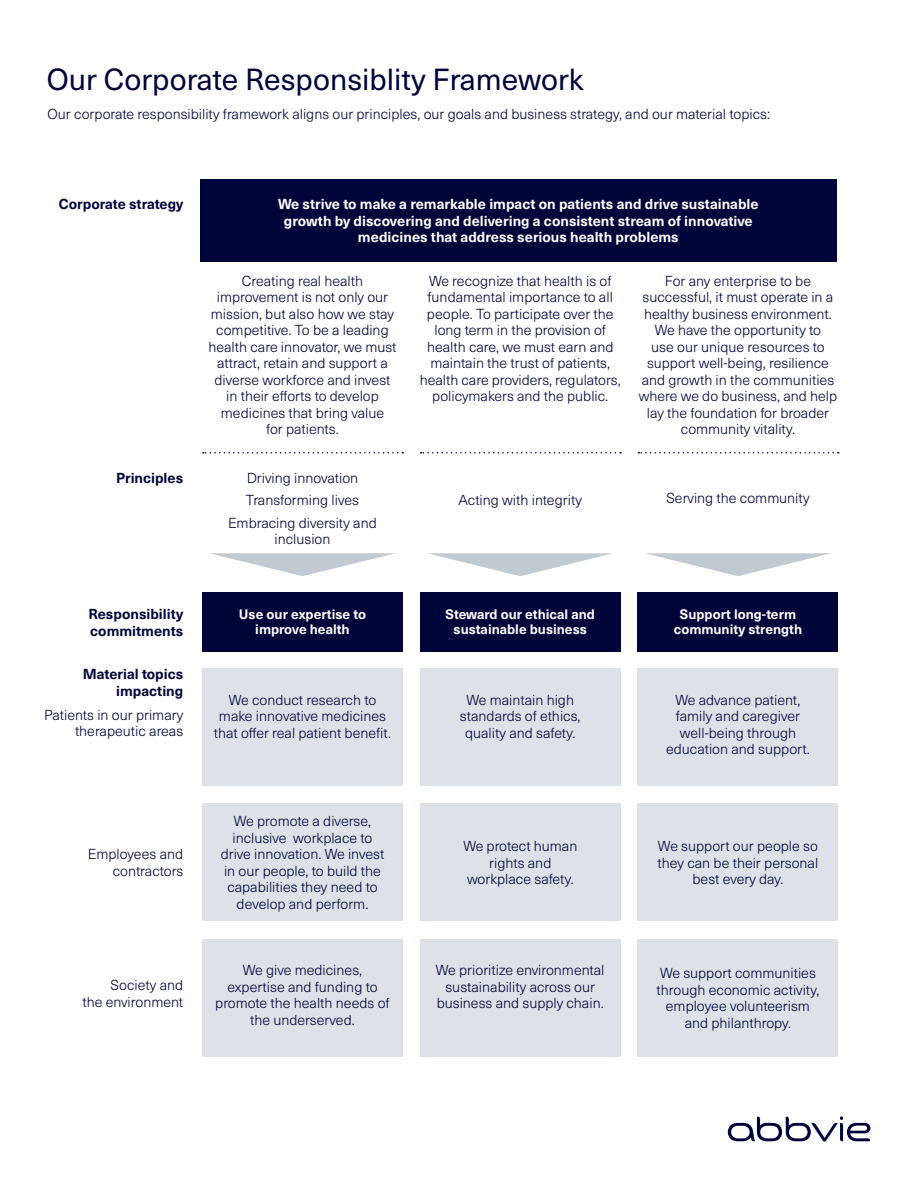
<style>
.page{position:relative;width:918px;height:1188px;background:#fff}
.page>*{position:absolute;margin:0;border:0;box-sizing:border-box;transform-origin:0 0}
._1_C_Head{font:30px "Neue Haas Unica W1 G";color:#000539}
._1_text_no_baseline{font:300 14.25px/16.5px "Neue Haas Unica W1 G";color:#000539;text-align:center}
.t1{font:700 14.25px/16.5px "Neue Haas Unica W1 G";color:#fff;text-align:center}
.t2{font:700 14.25px/16.5px "Neue Haas Unica W1 G";color:#000539}
.t3{font:700 13.5px/15px "Neue Haas Unica W1 G";color:#fff;text-align:center}
</style>
<div class="page">
<div style="left:200px;top:179px;width:637px;height:83px;background:#000539"></div>
<div style="left:202px;top:668px;width:201px;height:117px;background:#dce2e8"></div>
<div style="left:202px;top:804px;width:201px;height:117px;background:#dce2e8"></div>
<div style="left:202px;top:939px;width:201px;height:117px;background:#dce2e8"></div>
<div style="left:202px;top:592px;width:201px;height:59px;background:#000539"></div>
<svg style="left:210px;top:553px;width:185px;height:23px"></svg>
<div style="left:420px;top:668px;width:201px;height:117px;background:#dce2e8"></div>
<div style="left:420px;top:939px;width:201px;height:117px;background:#dce2e8"></div>
<div style="left:420px;top:592px;width:201px;height:59px;background:#000539"></div>
<svg style="left:428px;top:553px;width:185px;height:23px"></svg>
<div style="left:638px;top:668px;width:200px;height:117px;background:#dce2e8"></div>
<div style="left:638px;top:804px;width:200px;height:117px;background:#dce2e8"></div>
<div style="left:420px;top:804px;width:201px;height:117px;background:#dce2e8"></div>
<div style="left:638px;top:939px;width:200px;height:117px;background:#dce2e8"></div>
<div style="left:638px;top:592px;width:200px;height:59px;background:#000539"></div>
<svg style="left:646px;top:553px;width:184px;height:23px"></svg>
<svg style="left:203px;top:452px;width:200px;height:2px"></svg>
<svg style="left:421px;top:452px;width:200px;height:2px"></svg>
<svg style="left:638px;top:452px;width:201px;height:2px"></svg>
<svg style="left:728px;top:1116px;width:142px;height:26px"></svg>
<p class="_1_C_Head" style="left:47px;top:58px;width:539px">Our Corporate Responsiblity Framework</p>
<p class="_1_text_no_baseline" style="left:48px;top:105px;width:724px">Our corporate responsibility framework aligns our principles, our goals and business strategy, and our material topics:</p>
<p class="t2" style="left:59px;top:195px;width:126px">Corporate strategy</p>
<p class="t2" style="left:116px;top:469px;width:69px">Principles</p>
<p class="t2" style="left:88px;top:605px;width:96px">Responsibility commitments</p>
<p class="t2" style="left:83px;top:665px;width:102px;text-align:right">Material topics impacting</p>
<p class="_1_text_no_baseline" style="left:44px;top:706px;width:141px;text-align:right">Patients in our primary therapeutic areas</p>
<p class="_1_text_no_baseline" style="left:88px;top:845px;width:97px;text-align:right">Employees and contractors</p>
<p class="_1_text_no_baseline" style="left:111px;top:976px;width:74px">Society and</p>
<p class="_1_text_no_baseline" style="left:83px;top:993px;width:102px">the environment</p>
<p class="t1" style="left:278px;top:195px;width:482px">We strive to make a remarkable impact on patients and drive sustainable growth by discovering and delivering a consistent stream of innovative medicines that address serious health problems</p>
<p class="_1_text_no_baseline" style="left:208px;top:272px;width:190px">Creating real health improvement is not only our mission, but also how we stay competitive. To be a leading health care innovator, we must attract, retain and support a diverse workforce and invest in their efforts to develop medicines that bring value<br>for patients.</p>
<p class="_1_text_no_baseline" style="left:247px;top:469px;width:113px">Driving innovation</p>
<p class="_1_text_no_baseline" style="left:246px;top:491px;width:115px">Transforming lives</p>
<p class="_1_text_no_baseline" style="left:228px;top:514px;width:150px">Embracing diversity and inclusion</p>
<p class="_1_text_no_baseline" style="left:420px;top:272px;width:202px">We recognize that health is of fundamental importance to all people. To participate over the long term in the provision of health care, we must earn and maintain the trust of patients, health care providers, regulators, policymakers and the public.</p>
<p class="_1_text_no_baseline" style="left:639px;top:272px;width:200px">For any enterprise to be successful, it must operate in a healthy business environment.<br>We have the opportunity to<br>use our unique resources to support well-being, resilience and growth in the communities where we do business, and help lay the foundation for broader community vitality.</p>
<p class="_1_text_no_baseline" style="left:458px;top:491px;width:125px">Acting with integrity</p>
<p class="_1_text_no_baseline" style="left:666px;top:489px;width:145px">Serving the community</p>
<p class="t3" style="left:239px;top:606px;width:129px">Use our expertise to improve health</p>
<p class="_1_text_no_baseline" style="left:214px;top:691px;width:179px">We conduct research to make innovative medicines that offer real patient benefit.</p>
<p class="_1_text_no_baseline" style="left:221px;top:812px;width:165px">We promote a diverse, inclusive workplace to drive innovation. We invest in our people, to build the capabilities they need to develop and perform.</p>
<p class="_1_text_no_baseline" style="left:215px;top:961px;width:176px">We give medicines, expertise and funding to promote the health needs of the underserved.</p>
<p class="t3" style="left:446px;top:606px;width:151px">Steward our ethical and sustainable business</p>
<p class="_1_text_no_baseline" style="left:460px;top:691px;width:122px">We maintain high standards of ethics, quality and safety.</p>
<p class="_1_text_no_baseline" style="left:463px;top:837px;width:116px">We protect human rights and workplace safety.</p>
<p class="_1_text_no_baseline" style="left:436px;top:961px;width:170px">We prioritize environmental sustainability across our business and supply chain.</p>
<p class="t3" style="left:674px;top:606px;width:130px">Support long-term community strength</p>
<p class="_1_text_no_baseline" style="left:666px;top:691px;width:145px">We advance patient, family and caregiver well-being through education and support.</p>
<p class="_1_text_no_baseline" style="left:658px;top:837px;width:162px">We support our people so they can be their personal best every day.</p>
<p class="_1_text_no_baseline" style="left:657px;top:964px;width:164px">We support communities through economic activity, employee volunteerism and philanthropy.</p>
</div>
